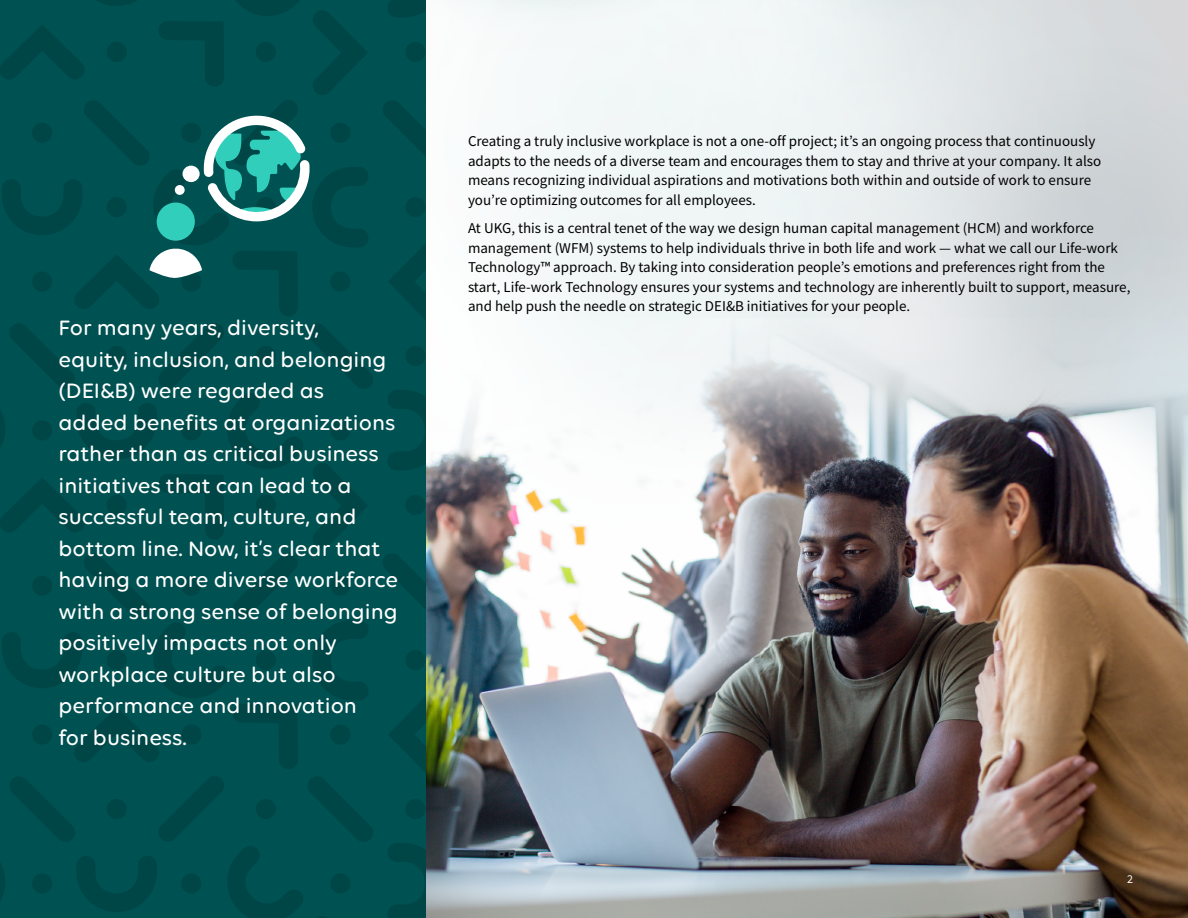
<style>
.page{position:relative;width:1188px;height:918px;background:#fff}
.page>*{position:absolute;margin:0;border:0;box-sizing:border-box;transform-origin:0 0}
.t1{font:500 22.5px/31.5px "Volte Rounded";color:#fff}
.t2{font:15px/19.5px "Source Sans Pro";color:#000}
.t3{font:12px "Source Sans Pro";color:#fff}
</style>
<div class="page">
<img style="left:426px;top:0;width:762px;height:918px">
<div style="left:0;top:0;width:426px;height:918px;background:#005152"></div>
<div style="left:157px;top:203px;width:38px;height:38px;background:#30cebb;border-radius:50%"></div>
<svg style="left:149px;top:248px;width:53px;height:30px"></svg>
<svg style="left:203px;top:115px;width:107px;height:106px"></svg>
<div style="left:183px;top:166px;width:17px;height:16px;background:#fff;border-radius:50%"></div>
<svg style="left:175px;top:185px;width:10px;height:10px"></svg>
<p class="t1" style="left:58px;top:312px;width:341px">For many years, diversity,<br>equity, inclusion, and belonging (DEI&amp;B) were regarded as added benefits at organizations rather than as critical business initiatives that can lead to a successful team, culture, and bottom line. Now, it’s clear that having a more diverse workforce with a strong sense of belonging positively impacts not only workplace culture but also performance and innovation<br>for business.</p>
<p class="t2" style="left:468px;top:131px;width:635px">Creating a truly inclusive workplace is not a one-off project; it’s an ongoing process that continuously adapts to the needs of a diverse team and encourages them to stay and thrive at your company. It also means recognizing individual aspirations and motivations both within and outside of work to ensure you’re optimizing outcomes for all employees.</p>
<p class="t2" style="left:468px;top:218px;width:664px">At UKG, this is a central tenet of the way we design human capital management (HCM) and workforce management (WFM) systems to help individuals thrive in both life and work — what we call our Life-work Technology™ approach. By taking into consideration people’s emotions and preferences right from the start, Life-work Technology ensures your systems and technology are inherently built to support, measure, and help push the needle on strategic DEI&amp;B initiatives for your people.</p>
<p class="t3" style="left:1127px;top:871px;width:7px">2</p>
</div>
